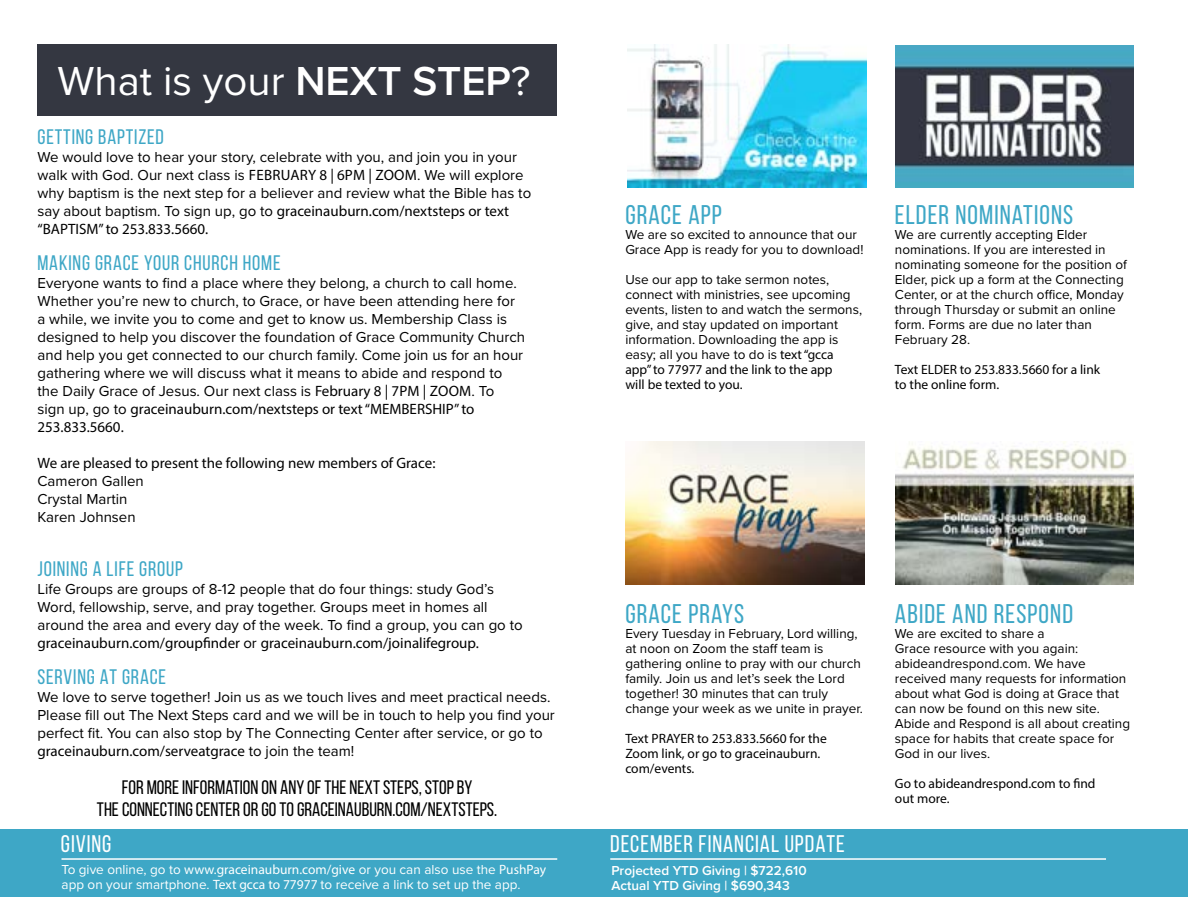
<style>
.page{position:relative;width:1188px;height:918px;background:#fff}
.page>*{position:absolute;margin:0;border:0;box-sizing:border-box;transform-origin:0 0}
.t1{font:42px "Proxima Nova";color:#fff}
.t2{font:27px "Bebas Neue";letter-spacing:.04em;color:#3ea7c6}
.t3{font:24px "Bebas Neue";letter-spacing:.04em;color:#fff}
.t4{font:21px "Bebas Neue";letter-spacing:.04em;color:#3ea7c6}
.t5{font:19.5px/22.5px "Bebas Neue";color:#000;text-align:center}
.t6{font:15px/18px "Proxima Nova";color:#000}
.t7{font:15px/18px "Myriad Pro";color:#000}
.t8{font:13.5px/15px "Proxima Nova";color:#000}
.t9{font:13.5px/15px "Myriad Pro";color:#000}
.t10{font:13.5px/15px "Proxima Nova";color:#fff}
.t11{font:600 13.5px/15px "Proxima Nova";color:#fff}
.s1{font-weight:600}
.s2{font-family:"Myriad Pro"}
.s3{font-family:"Proxima Nova"}
</style>
<div class="page">
<div style="left:0;top:829px;width:1188px;height:68px;background:#3ea7c6"></div>
<hr style="left:610px;top:858px;width:496px;height:2px;background:#fff">
<hr style="left:62px;top:858px;width:495px;height:2px;background:#fff">
<div style="left:38px;top:45px;width:519px;height:71px;background:#343741"></div>
<img style="left:895px;top:441px;width:239px;height:143px">
<img style="left:627px;top:45px;width:239px;height:142px">
<img style="left:625px;top:441px;width:239px;height:143px">
<img style="left:895px;top:45px;width:239px;height:143px">
<h1 class="t1" style="left:58px;top:50px;width:475px">What is your <span class="s1">NEXT STEP</span>?</h1>
<h3 class="t4" style="left:38px;top:126px;width:128px">GETTING BAPTIZED</h3>
<p class="t6" style="left:38px;top:148px;width:495px">We would love to hear your story, celebrate with you, and join you in your walk with God. Our next class is <span class="s2">FEBRUARY 8 | 6PM | ZOOM</span>. We will explore why baptism is the next step for a believer and review what the Bible has to</p>
<p class="t7" style="left:38px;top:202px;width:473px"><span class="s3">say about baptism. To sign up, go to</span> graceinauburn.com/nextsteps or text “BAPTISM” to 253.833.5660.</p>
<h3 class="t4" style="left:38px;top:252px;width:245px">MAKING GRACE YOUR CHURCH HOME</h3>
<p class="t6" style="left:38px;top:274px;width:489px">Everyone wants to find a place where they belong, a church to call home.<br>Whether you’re new to church, to Grace, or have been attending here for a while, we invite you to come and get to know us. Membership Class is designed to help you discover the foundation of Grace Community Church and help you get connected to our church family. Come join us for an hour gathering where we will discuss what it means to abide and respond to the Daily Grace of Jesus. Our next class is <span class="s2">February 8 | 7PM | ZOOM</span>. To</p>
<p class="t7" style="left:38px;top:400px;width:438px"><span class="s3">sign up, go to</span> graceinauburn.com/nextsteps or text “MEMBERSHIP” to<br>253.833.5660.</p>
<p class="t7" style="left:38px;top:454px;width:399px">We are pleased to present the following new members of Grace:</p>
<p class="t6" style="left:38px;top:472px;width:108px">Cameron Gallen<br>Crystal Martin<br>Karen Johnsen</p>
<h3 class="t4" style="left:38px;top:558px;width:147px">JOINING A LIFE GROUP</h3>
<p class="t6" style="left:38px;top:580px;width:487px">Life Groups are groups of 8-12 people that do four things: study God’s<br>Word, fellowship, serve, and pray together. Groups meet in homes all around the area and every day of the week. To find a group, you can go to</p>
<p class="t7" style="left:38px;top:634px;width:443px">graceinauburn.com/groupfinder <span class="s3">or</span> graceinauburn.com/joinalifegroup.</p>
<h3 class="t4" style="left:38px;top:666px;width:130px">SERVING AT GRACE</h3>
<p class="t6" style="left:38px;top:688px;width:519px">We love to serve together! Join us as we touch lives and meet practical needs.<br>Please fill out The Next Steps card and we will be in touch to help you find your perfect fit. You can also stop by The Connecting Center after service, or go to</p>
<p class="t7" style="left:38px;top:742px;width:318px">graceinauburn.com/serveatgrace <span class="s3">to join the team!</span></p>
<h3 class="t5" style="left:97px;top:776px;width:402px">FOR MORE INFORMATION ON ANY OF THE NEXT STEPS, STOP BY<br>THE CONNECTING CENTER OR GO TO GRACEINAUBURN.COM/NEXTSTEPS.</h3>
<h3 class="t3" style="left:61px;top:831px;width:52px">GIVING</h3>
<p class="t10" style="left:62px;top:861px;width:486px">To give online, go to <span class="s2">www.graceinauburn.com/give</span> or you can also use the <span class="s2">PushPay </span>app on your smartphone. <span class="s2">Text gcca to 77977</span> to receive a link to set up the app.</p>
<h2 class="t2" style="left:625px;top:201px;width:98px">GRACE APP</h2>
<p class="t8" style="left:625px;top:227px;width:240px">We are so excited to announce that our<br>Grace App is ready for you to download!</p>
<p class="t8" style="left:625px;top:272px;width:238px">Use our app to take sermon notes, connect with ministries, see upcoming events, listen to and watch the sermons, give, and stay updated on important information. Downloading the app is easy; all you have to do is <span class="s2">text “gcca</span></p>
<p class="t9" style="left:625px;top:362px;width:209px">app” to 77977 and the link to the app will be texted to you.</p>
<h2 class="t2" style="left:895px;top:201px;width:180px">ELDER NOMINATIONS</h2>
<p class="t8" style="left:895px;top:227px;width:234px">We are currently accepting Elder nominations. If you are interested in nominating someone for the position of Elder, pick up a form at the Connecting Center, or at the church office, Monday through Thursday or submit an online form. Forms are due no later than February 28.</p>
<p class="t9" style="left:895px;top:362px;width:207px">Text ELDER to 253.833.5660 for a link to the online form.</p>
<h2 class="t2" style="left:625px;top:599px;width:120px">GRACE PRAYS</h2>
<p class="t8" style="left:625px;top:625px;width:239px">Every Tuesday in February, Lord willing, at noon on Zoom the staff team is gathering online to pray with our church family. Join us and let’s seek the Lord together! 30 minutes that can truly change your week as we unite in prayer.</p>
<p class="t9" style="left:625px;top:730px;width:203px">Text PRAYER to 253.833.5660 for the<br>Zoom link, or go to graceinauburn. com/events.</p>
<h3 class="t3" style="left:610px;top:831px;width:236px">DECEMBER FINANCIAL UPDATE</h3>
<p class="t11" style="left:611px;top:863px;width:197px">Projected YTD Giving | $722,610<br>Actual YTD Giving | $690,343</p>
<h2 class="t2" style="left:895px;top:599px;width:180px">ABIDE AND RESPOND</h2>
<p class="t8" style="left:895px;top:625px;width:237px">We are excited to share a<br>Grace resource with you again: abideandrespond.com. We have received many requests for information about what God is doing at Grace that can now be found on this new site.<br>Abide and Respond is all about creating space for habits that create space for<br>God in our lives.</p>
<p class="t9" style="left:895px;top:775px;width:202px">Go to abideandrespond.com to find out more.</p>
</div>
